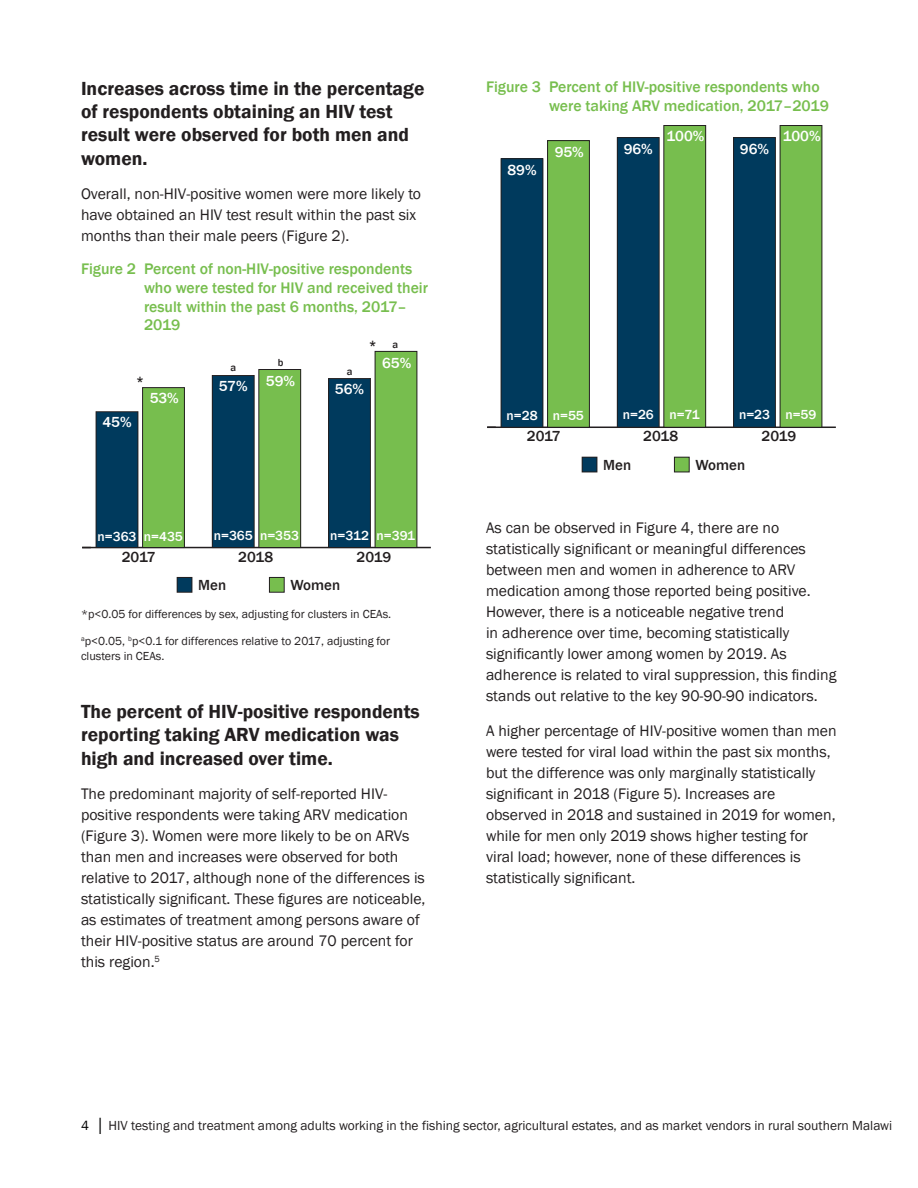
<style>
.page{position:relative;width:918px;height:1188px;background:#fff}
.page>*{position:absolute;margin:0;border:0;box-sizing:border-box;transform-origin:0 0}
.Heading_2{font:600 19.5px/23.4px "Franklin Gothic";color:#231f20}
.t1{font:15.75px/21px "Franklin Gothic";color:#231f20}
.Table_Title{font:500 15.75px/18.9px "Franklin Gothic";color:#77be4e}
.t2{font:500 15px "Franklin Gothic";color:#231f20}
.t3{font:500 15px "Franklin Gothic";color:#fff}
.t4{font:13.5px "Franklin Gothic";color:#231f20}
.t5{font:500 13.5px "Franklin Gothic";color:#fff}
.t6{font:500 13.5px "Franklin Gothic";color:#231f20}
.Table_Note{font:12px/14.4px "Franklin Gothic";color:#231f20}
.t7{font:500 10.5px "Franklin Gothic";color:#231f20}
.s1{color:#000}
</style>
<div class="page">
<hr style="left:82px;top:547px;width:349px;height:1px;background:#231f20">
<div style="left:143px;top:388px;width:41px;height:160px;background:#77be4e"></div>
<div style="left:142px;top:387px;width:43px;height:161px;border:1px solid #231f20"></div>
<div style="left:259px;top:370px;width:42px;height:178px;background:#77be4e"></div>
<div style="left:258px;top:369px;width:43px;height:179px;border:1px solid #231f20"></div>
<div style="left:375px;top:351px;width:42px;height:197px;background:#77be4e"></div>
<div style="left:96px;top:412px;width:42px;height:136px;background:#003a5d"></div>
<div style="left:96px;top:411px;width:42px;height:137px;border:1px solid #231f20"></div>
<div style="left:212px;top:376px;width:42px;height:172px;background:#003a5d"></div>
<div style="left:212px;top:375px;width:43px;height:173px;border:1px solid #231f20"></div>
<div style="left:329px;top:379px;width:41px;height:169px;background:#003a5d"></div>
<div style="left:328px;top:378px;width:43px;height:170px;border:1px solid #231f20"></div>
<div style="left:177px;top:577px;width:15px;height:15px;background:#003a5d"></div>
<div style="left:177px;top:577px;width:15px;height:16px;border:1px solid #231f20"></div>
<div style="left:269px;top:577px;width:15px;height:15px;background:#77be4e"></div>
<div style="left:269px;top:577px;width:16px;height:16px;border:1px solid #231f20"></div>
<hr style="left:487px;top:427px;width:349px;height:1px;background:#231f20">
<div style="left:548px;top:141px;width:41px;height:286px;background:#77be4e"></div>
<div style="left:547px;top:140px;width:43px;height:288px;border:1px solid #231f20"></div>
<div style="left:664px;top:126px;width:42px;height:301px;background:#77be4e"></div>
<div style="left:663px;top:125px;width:43px;height:303px;border:1px solid #231f20"></div>
<div style="left:780px;top:126px;width:42px;height:301px;background:#77be4e"></div>
<div style="left:501px;top:159px;width:42px;height:268px;background:#003a5d"></div>
<div style="left:501px;top:158px;width:42px;height:270px;border:1px solid #231f20"></div>
<div style="left:617px;top:138px;width:42px;height:289px;background:#003a5d"></div>
<div style="left:617px;top:137px;width:43px;height:291px;border:1px solid #231f20"></div>
<div style="left:734px;top:138px;width:41px;height:289px;background:#003a5d"></div>
<div style="left:733px;top:137px;width:43px;height:291px;border:1px solid #231f20"></div>
<div style="left:582px;top:457px;width:15px;height:15px;background:#003a5d"></div>
<div style="left:582px;top:457px;width:15px;height:15px;border:1px solid #231f20"></div>
<div style="left:674px;top:457px;width:15px;height:15px;background:#77be4e"></div>
<div style="left:674px;top:457px;width:16px;height:15px;border:1px solid #231f20"></div>
<p class="Heading_2" style="left:81px;top:77px;width:345px">Increases across time in the percentage of respondents obtaining an HIV test result were observed for both men and women.</p>
<p class="t1" style="left:81px;top:184px;width:342px">Overall, non-HIV-positive women were more likely to have obtained an HIV test result within the past six months than their male peers (Figure 2).</p>
<p class="Table_Title" style="left:144px;top:259px;width:286px;text-indent:-63px">Figure 2 Percent of non-HIV-positive respondents who were tested for HIV and received their result within the past 6 months, 2017– 2019</p>
<p class="t6" style="left:136px;top:373px;width:9px">*</p>
<p class="t3" style="left:102px;top:413px;width:31px">45%</p>
<p class="t3" style="left:150px;top:389px;width:31px">53%</p>
<p class="t6" style="left:369px;top:337px;width:9px">*</p>
<p class="t7" style="left:393px;top:338px;width:7px">a</p>
<p class="t7" style="left:278px;top:356px;width:7px">b</p>
<p class="t7" style="left:230px;top:361px;width:7px">a</p>
<p class="t7" style="left:347px;top:365px;width:7px">a</p>
<p class="t3" style="left:219px;top:374px;width:78px">57% 59%</p>
<p class="t3" style="left:335px;top:380px;width:31px">56%</p>
<p class="t3" style="left:382px;top:353px;width:31px">65%</p>
<p class="t5" style="left:98px;top:528px;width:87px">n=363 n=435</p>
<p class="t5" style="left:214px;top:527px;width:87px">n=365 n=353</p>
<p class="t5" style="left:330px;top:527px;width:86px">n=312 n=391</p>
<p class="t2" style="left:122px;top:547px;width:35px">2017</p>
<p class="t2" style="left:238px;top:547px;width:36px">2018</p>
<p class="t2" style="left:357px;top:547px;width:36px">2019</p>
<p class="t2" style="left:198px;top:575px;width:30px">Men</p>
<p class="t2" style="left:290px;top:575px;width:51px">Women</p>
<p class="Table_Note" style="left:81px;top:607px;width:312px">*p&lt;0.05 for differences by sex, adjusting for clusters in CEAs.</p>
<p class="Table_Note" style="left:81px;top:635px;width:311px"><sup>a</sup>p&lt;0.05, <sup>b</sup>p&lt;0.1 for differences relative to 2017, adjusting for clusters in CEAs.</p>
<p class="Heading_2" style="left:81px;top:700px;width:340px">The percent of HIV-positive respondents reporting taking ARV medication was high and increased over time.</p>
<p class="t1" style="left:81px;top:784px;width:346px">The predominant majority of self-reported HIV&shy;positive respondents were taking ARV medication (Figure 3). Women were more likely to be on ARVs than men and increases were observed for both relative to 2017, although none of the differences is statistically significant. These figures are noticeable, as estimates of treatment among persons aware of their HIV-positive status are around 70 percent for this region.<sup>5</sup></p>
<p class="Table_Title" style="left:549px;top:77px;width:281px;text-indent:-63px">Figure 3 Percent of HIV-positive respondents who were taking ARV medication, 2017–2019</p>
<p class="t3" style="left:507px;top:160px;width:31px">89%</p>
<p class="t3" style="left:555px;top:143px;width:31px">95%</p>
<p class="t3" style="left:624px;top:140px;width:31px">96%</p>
<p class="t3" style="left:667px;top:127px;width:39px">100%</p>
<p class="t3" style="left:740px;top:140px;width:31px">96%</p>
<p class="t3" style="left:783px;top:127px;width:39px">100%</p>
<p class="t5" style="left:507px;top:408px;width:79px">n=28 n=55</p>
<p class="t5" style="left:623px;top:406px;width:78px">n=26 n=71</p>
<p class="t5" style="left:739px;top:406px;width:79px">n=23 n=59</p>
<p class="t2" style="left:527px;top:427px;width:35px">2017</p>
<p class="t2" style="left:643px;top:427px;width:36px">2018</p>
<p class="t2" style="left:762px;top:427px;width:36px">2019</p>
<p class="t2" style="left:603px;top:455px;width:30px">Men</p>
<p class="t2" style="left:695px;top:455px;width:51px">Women</p>
<p class="t1" style="left:486px;top:518px;width:352px">As can be observed in Figure 4, there are no statistically significant or meaningful differences between men and women in adherence to ARV medication among those reported being positive.<br>However, there is a noticeable negative trend<br>in adherence over time, becoming statistically significantly lower among women by 2019. As adherence is related to viral suppression, this finding stands out relative to the key 90-90-90 indicators.</p>
<p class="t1" style="left:486px;top:720px;width:352px">A higher percentage of HIV-positive women than men were tested for viral load within the past six months, but the difference was only marginally statistically significant in 2018 (Figure 5). Increases are observed in 2018 and sustained in 2019 for women, while for men only 2019 shows higher testing for viral load; however, none of these differences is statistically significant.</p>
<p class="t4" style="left:81px;top:1117px;width:813px"><span class="s1">4 │</span> HIV testing and treatment among adults working in the fishing sector, agricultural estates, and as market vendors in rural southern Malawi</p>
</div>
